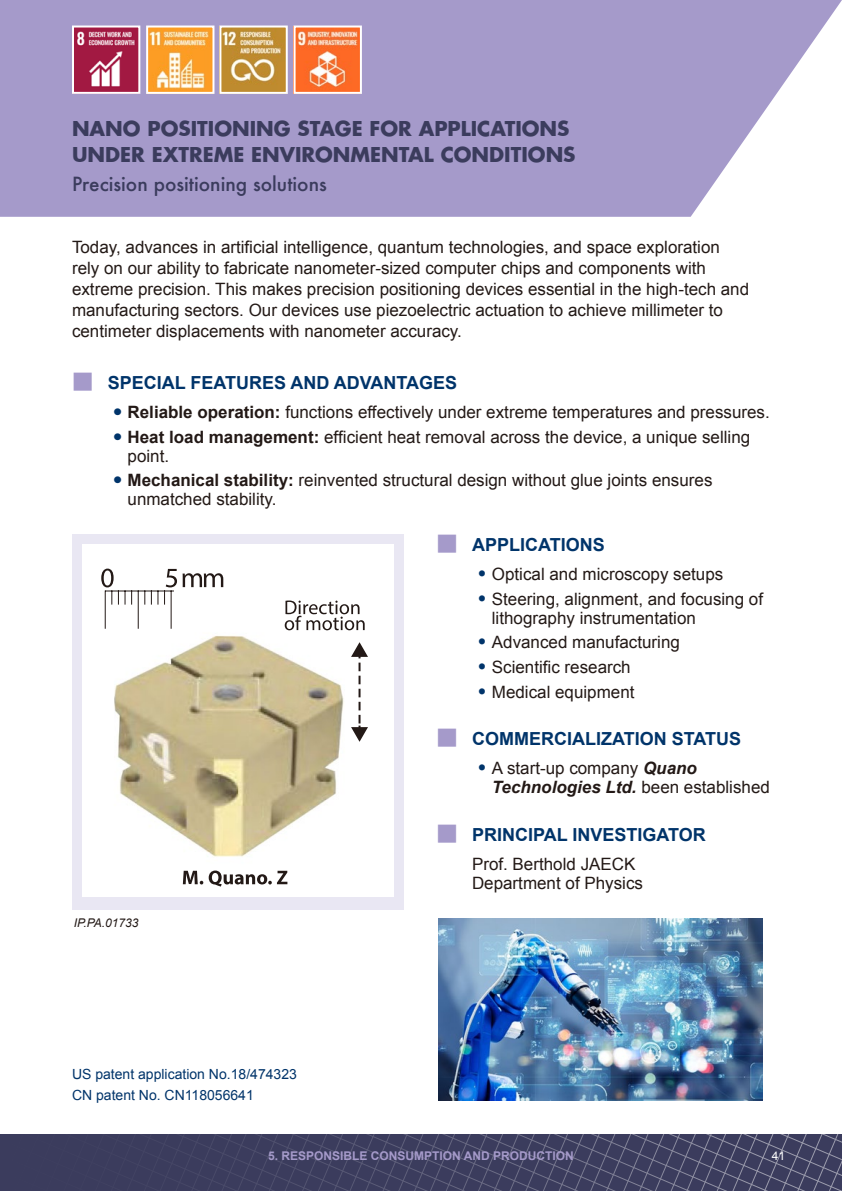
<style>
.page{position:relative;width:842px;height:1191px;background:#fff}
.page>*{position:absolute;margin:0;border:0;box-sizing:border-box;transform-origin:0 0}
.t1{font:700 20px/26px "Futura";color:#3b3c5d}
.t2{font:500 19px "Futura";color:#3b3c5d}
.t3{font:700 18px "Arial";color:#00346a}
.t4{font:17px/19px "Arial";color:#231916}
.t5{font:14px/21.4px "Arial";color:#00346a}
.t6{font:700 12px "Arial";color:#a59aca}
.t7{font:italic 12px "Arial";color:#231916}
.t8{font:12px "Arial";color:#fff}
.s1{font-weight:700;font-size:24px;color:#00346a}
.s2{font-weight:700}
.s3{font-size:24px;color:#00346a}
.s4{font-weight:700;font-style:italic}
</style>
<div class="page">
<svg style="left:0;top:0;width:842px;height:217px;fill:#a59aca"></svg>
<div style="left:0;top:1134px;width:842px;height:57px;background:#3b3c5d"></div>
<div style="left:72px;top:534px;width:332px;height:375px;background:#e9e7f3"></div>
<div style="left:82px;top:544px;width:312px;height:353px;background:#fff"></div>
<img style="left:104px;top:568px;width:261px;height:289px">
<hr style="left:105px;top:590px;width:69px;height:1px;background:#231916">
<hr style="left:105px;top:590px;width:1px;height:39px;background:#231916">
<svg style="left:125px;top:590px;width:7px;height:14px"></svg>
<svg style="left:144px;top:590px;width:1px;height:14px"></svg>
<svg style="left:151px;top:590px;width:7px;height:14px"></svg>
<hr style="left:171px;top:590px;width:1px;height:39px;background:#231916">
<hr style="left:138px;top:590px;width:1px;height:39px;background:#231916">
<svg style="left:101px;top:568px;width:18px;height:36px"></svg>
<svg style="left:164px;top:569px;width:13px;height:35px"></svg>
<svg style="left:183px;top:573px;width:40px;height:14px"></svg>
<svg style="left:285px;top:600px;width:80px;height:30px"></svg>
<svg style="left:351px;top:642px;width:17px;height:100px"></svg>
<svg style="left:183px;top:870px;width:20px;height:14px"></svg>
<svg style="left:209px;top:870px;width:78px;height:16px"></svg>
<img style="left:75px;top:29px;width:62px;height:62px">
<div style="left:72px;top:26px;width:68px;height:68px;border:2px solid #fff"></div>
<img style="left:297px;top:29px;width:62px;height:62px">
<div style="left:294px;top:26px;width:68px;height:68px;border:2px solid #fff"></div>
<img style="left:149px;top:29px;width:62px;height:62px">
<div style="left:146px;top:26px;width:68px;height:68px;border:2px solid #fff"></div>
<img style="left:222px;top:29px;width:63px;height:62px">
<div style="left:219px;top:26px;width:69px;height:68px;border:2px solid #fff"></div>
<img style="left:438px;top:918px;width:325px;height:182px">
<p class="t1" style="left:72px;top:115px;width:505px">NANO POSITIONING STAGE FOR APPLICATIONS<br>UNDER EXTREME ENVIRONMENTAL CONDITIONS</p>
<p class="t2" style="left:72px;top:171px;width:256px">Precision positioning solutions</p>
<p class="t4" style="left:72px;top:236px;width:679px;line-height:21px">Today, advances in artificial intelligence, quantum technologies, and space exploration rely on our ability to fabricate nanometer-sized computer chips and components with extreme precision. This makes precision positioning devices essential in the high-tech and manufacturing sectors. Our devices use piezoelectric actuation to achieve millimeter to centimeter displacements with nanometer accuracy.</p>
<p class="t3" style="left:108px;top:371px;width:351px">SPECIAL FEATURES AND ADVANTAGES</p>
<p class="t4" style="left:114px;top:403px;width:658px"><span class="s1">•</span> <span class="s2">Reliable operation:</span> functions effectively under extreme temperatures and pressures.</p>
<p class="t4" style="left:128px;top:427px;width:624px;text-indent:-14px"><span class="s1">•</span> <span class="s2">Heat load management:</span> efficient heat removal across the device, a unique selling point.</p>
<p class="t4" style="left:128px;top:471px;width:586px;text-indent:-14px"><span class="s1">•</span> <span class="s2">Mechanical stability:</span> reinvented structural design without glue joints ensures unmatched stability.</p>
<p class="t7" style="left:74px;top:915px;width:66px">IP.PA.01733</p>
<p class="t5" style="left:72px;top:1063px;width:226px">US patent application No.18/474323<br>CN patent No. CN118056641</p>
<p class="t3" style="left:472px;top:533px;width:134px">APPLICATIONS</p>
<p class="t4" style="left:478px;top:565px;width:247px"><span class="s3">•</span> Optical and microscopy setups</p>
<p class="t4" style="left:492px;top:589px;width:273px;text-indent:-14px"><span class="s3">•</span> Steering, alignment, and focusing of lithography instrumentation</p>
<p class="t4" style="left:478px;top:633px;width:204px"><span class="s3">•</span> Advanced manufacturing</p>
<p class="t4" style="left:478px;top:658px;width:154px"><span class="s3">•</span> Scientific research</p>
<p class="t4" style="left:478px;top:682px;width:158px"><span class="s3">•</span> Medical equipment</p>
<p class="t3" style="left:472px;top:727px;width:270px">COMMERCIALIZATION STATUS</p>
<p class="t4" style="left:492px;top:759px;width:280px;text-indent:-14px"><span class="s3">•</span> A start-up company <span class="s4">Quano<br>Technologies Ltd.</span> been established</p>
<p class="t3" style="left:472px;top:823px;width:235px">PRINCIPAL INVESTIGATOR</p>
<p class="t4" style="left:472px;top:855px;width:173px">Prof. Berthold JAECK<br>Department of Physics</p>
<p class="t6" style="left:268px;top:1148px;width:307px">5. RESPONSIBLE CONSUMPTION AND PRODUCTION</p>
<p class="t8" style="left:772px;top:1148px;width:15px">41</p>
</div>
